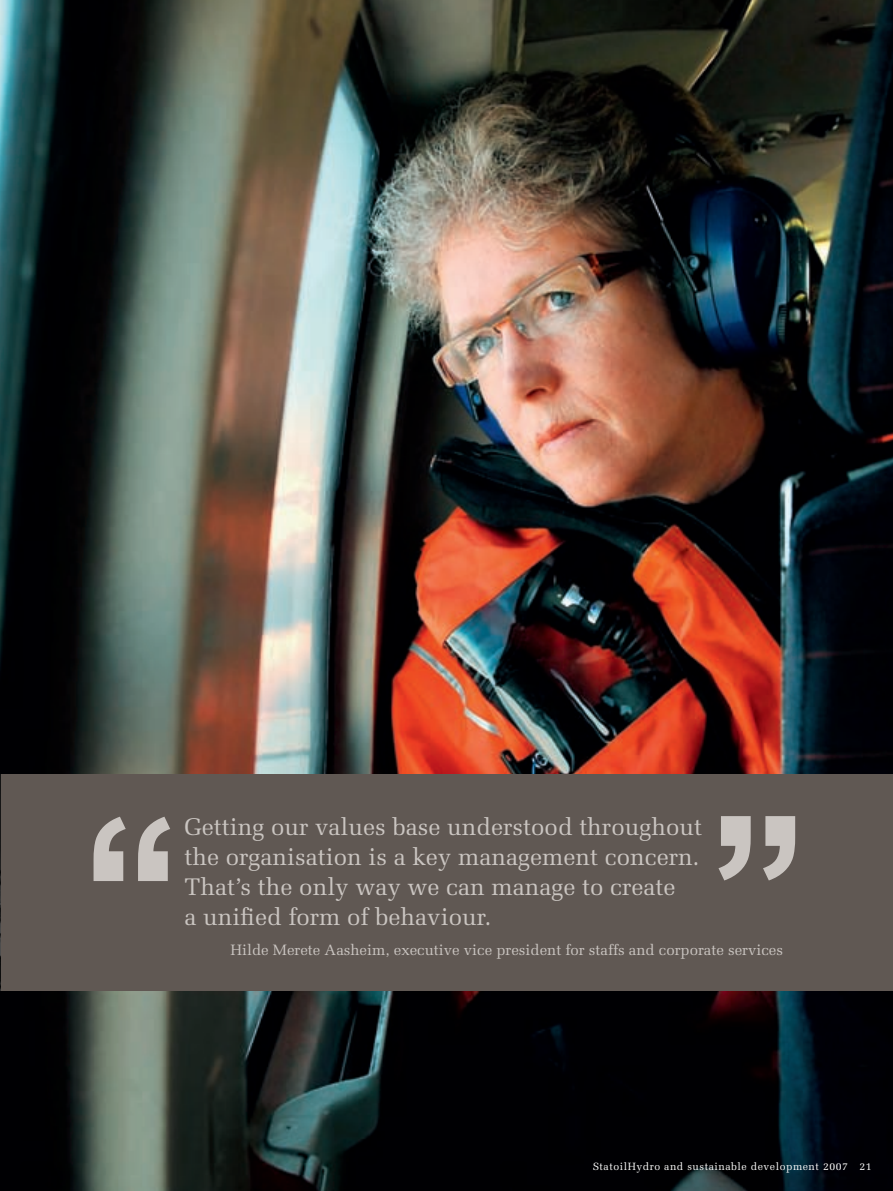
<style>
.page{position:relative;width:893px;height:1191px;background:#fff}
.page>*{position:absolute;margin:0;border:0;box-sizing:border-box;transform-origin:0 0}
.t1{font:24px/30px "Melior LT Std";color:#cac5c1}
.t2{font:15px "Melior LT Std";color:#cac5c1}
.t3{font:10.5px "Melior LT Std";letter-spacing:.05em;color:#fff}
</style>
<div class="page">
<img style="left:0;top:0;width:893px;height:1191px">
<div style="left:0;top:774px;width:893px;height:216px;background:#605853"></div>
<svg style="left:94px;top:816px;width:32px;height:65px"></svg>
<svg style="left:138px;top:816px;width:32px;height:65px"></svg>
<img style="left:0;top:774px;width:1px;height:216px">
<svg style="left:763px;top:816px;width:32px;height:64px"></svg>
<svg style="left:718px;top:816px;width:33px;height:64px"></svg>
<p class="t1" style="left:185px;top:813px;width:519px">Getting our values base understood throughout the organisation is a key management concern.<br>That’s the only way we can manage to create<br>a unified form of behaviour.</p>
<p class="t2" style="left:230px;top:943px;width:554px">Hilde Merete Aasheim, executive vice president for staffs and corporate services</p>
<p class="t3" style="left:593px;top:1161px;width:281px">StatoilHydro and sustainable development 2007 21</p>
</div>
